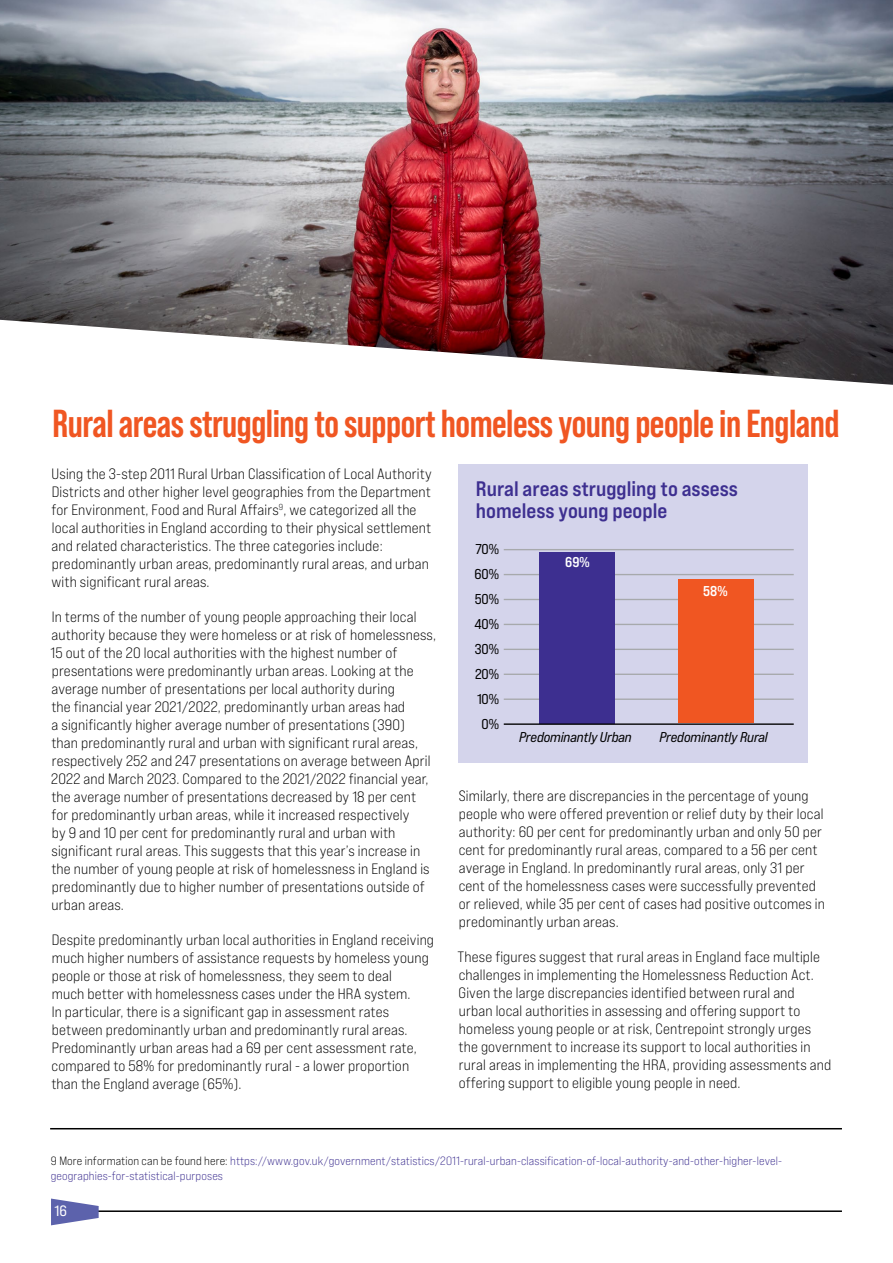
<style>
.page{position:relative;width:893px;height:1263px;background:#fff}
.page>*{position:absolute;margin:0;border:0;box-sizing:border-box;transform-origin:0 0}
.t1{font:700 39px "Bebas Neue Pro";letter-spacing:-.015em;color:#f05622}
.t2{font:21px/22.5px "Bebas Neue Pro Exp Bd";color:#3d2f90}
.t3{font:15px/18px "Bebas Neue Pro Exp Bk";letter-spacing:.01em;color:#000}
.t4{font:15px "Bebas Neue Pro Exp Rg";color:#fff}
.t5{font:14.25px "Bebas Neue Pro Exp It";letter-spacing:-.01em;color:#000}
.t6{font:14.25px "Bebas Neue Pro Exp Rg";letter-spacing:-.01em;color:#000}
.t7{font:14.25px "Bebas Neue Pro Exp Bd";color:#fff}
.t8{font:12px/15px "Bebas Neue Pro Exp Bk";letter-spacing:.01em;color:#3d2f90}
.s1{color:#000}
</style>
<div class="page">
<hr style="left:50px;top:1128px;width:792px;height:1px;background:#000">
<img style="left:0;top:0;width:893px;height:385px">
<div style="left:458px;top:464px;width:350px;height:298px;background:#d4d4eb"></div>
<hr style="left:504px;top:698px;width:289px;height:2px;background:#a7a9ac">
<hr style="left:504px;top:674px;width:289px;height:1px;background:#a7a9ac">
<hr style="left:504px;top:649px;width:289px;height:1px;background:#a7a9ac">
<hr style="left:504px;top:624px;width:289px;height:1px;background:#a7a9ac">
<hr style="left:504px;top:599px;width:289px;height:1px;background:#a7a9ac">
<hr style="left:504px;top:574px;width:289px;height:1px;background:#a7a9ac">
<hr style="left:504px;top:549px;width:289px;height:1px;background:#a7a9ac">
<div style="left:539px;top:552px;width:76px;height:171px;background:#3d2f90"></div>
<div style="left:677px;top:579px;width:76px;height:144px;background:#f05622"></div>
<hr style="left:504px;top:723px;width:289px;height:2px;background:#000">
<hr style="left:66px;top:1210px;width:776px;height:2px;background:#000">
<svg style="left:51px;top:1198px;width:48px;height:27px"></svg>
<h1 class="t1" style="left:53px;top:401px;width:788px">Rural areas struggling to support homeless young people in England</h1>
<p class="t3" style="left:51px;top:464px;width:382px">Using the 3-step 2011 Rural Urban Classification of Local Authority Districts and other higher level geographies from the Department for Environment, Food and Rural Affairs<sup>9</sup>, we categorized all the local authorities in England according to their physical settlement and related characteristics. The three categories include: predominantly urban areas, predominantly rural areas, and urban with significant rural areas.</p>
<p class="t3" style="left:51px;top:607px;width:387px">In terms of the number of young people approaching their local authority because they were homeless or at risk of homelessness, 15 out of the 20 local authorities with the highest number of presentations were predominantly urban areas. Looking at the average number of presentations per local authority during<br>the financial year 2021/2022, predominantly urban areas had<br>a significantly higher average number of presentations (390)<br>than predominantly rural and urban with significant rural areas, respectively 252 and 247 presentations on average between April 2022 and March 2023. Compared to the 2021/2022 financial year, the average number of presentations decreased by 18 per cent for predominantly urban areas, while it increased respectively<br>by 9 and 10 per cent for predominantly rural and urban with significant rural areas. This suggests that this year’s increase in the number of young people at risk of homelessness in England is predominantly due to higher number of presentations outside of urban areas.</p>
<p class="t3" style="left:51px;top:930px;width:384px">Despite predominantly urban local authorities in England receiving much higher numbers of assistance requests by homeless young people or those at risk of homelessness, they seem to deal<br>much better with homelessness cases under the HRA system.<br>In particular, there is a significant gap in assessment rates between predominantly urban and predominantly rural areas.<br>Predominantly urban areas had a 69 per cent assessment rate, compared to 58% for predominantly rural - a lower proportion than the England average (65%).</p>
<h2 class="t2" style="left:476px;top:477px;width:264px">Rural areas struggling to assess homeless young people</h2>
<p class="t6" style="left:475px;top:540px;width:25px">70%</p>
<p class="t7" style="left:565px;top:553px;width:26px">69%</p>
<p class="t6" style="left:475px;top:565px;width:26px">60%</p>
<p class="t7" style="left:703px;top:582px;width:26px">58%</p>
<p class="t6" style="left:475px;top:590px;width:26px">50%</p>
<p class="t6" style="left:474px;top:615px;width:26px">40%</p>
<p class="t6" style="left:475px;top:640px;width:26px">30%</p>
<p class="t6" style="left:475px;top:665px;width:25px">20%</p>
<p class="t6" style="left:477px;top:690px;width:23px">10%</p>
<p class="t6" style="left:482px;top:715px;width:19px">0%</p>
<p class="t5" style="left:519px;top:728px;width:114px">Predominantly Urban</p>
<p class="t5" style="left:659px;top:728px;width:110px">Predominantly Rural</p>
<p class="t3" style="left:459px;top:786px;width:368px">Similarly, there are discrepancies in the percentage of young people who were offered prevention or relief duty by their local authority: 60 per cent for predominantly urban and only 50 per cent for predominantly rural areas, compared to a 56 per cent average in England. In predominantly rural areas, only 31 per cent of the homelessness cases were successfully prevented or relieved, while 35 per cent of cases had positive outcomes in predominantly urban areas.</p>
<p class="t3" style="left:458px;top:947px;width:375px">These figures suggest that rural areas in England face multiple challenges in implementing the Homelessness Reduction Act.<br>Given the large discrepancies identified between rural and<br>urban local authorities in assessing and offering support to homeless young people or at risk, Centrepoint strongly urges the government to increase its support to local authorities in rural areas in implementing the HRA, providing assessments and offering support to eligible young people in need.</p>
<p class="t8" style="left:51px;top:1153px;width:733px"><span class="s1">9 More information can be found here:</span> https://www.gov.uk/government/statistics/2011-rural-urban-classification-of-local-authority-and-other-higher-level&shy;geographies-for-statistical-purposes</p>
<p class="t4" style="left:55px;top:1201px;width:14px">16</p>
</div>
